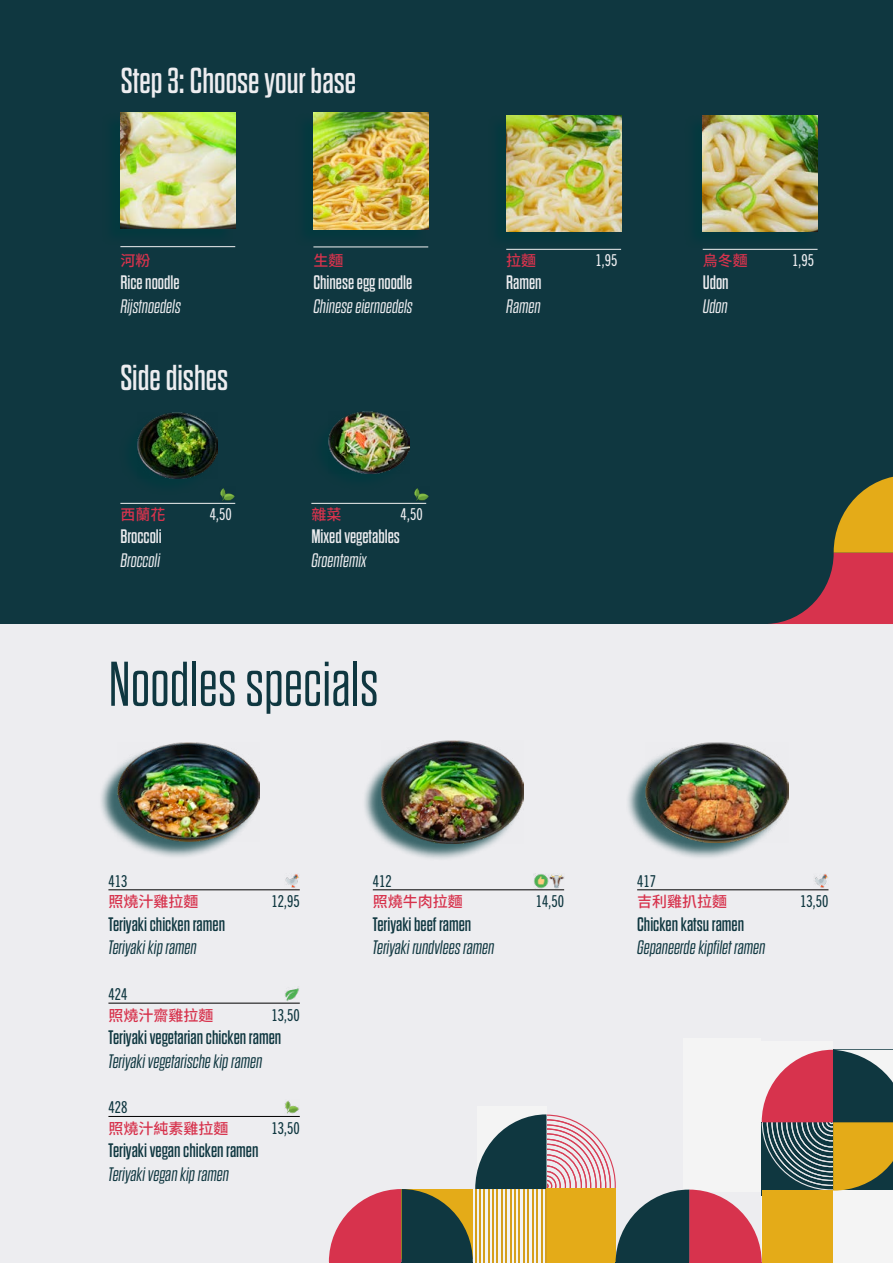
<style>
.page{position:relative;width:893px;height:1263px;background:#0f3740}
.page>*{position:absolute;margin:0;border:0;box-sizing:border-box;transform-origin:0 0}
.t1{font:300 63px "Dharma Gothic E";color:#0f3740}
.t2{font:36px "Dharma Gothic E";color:#ededf0}
.t3{font:italic 300 19.5px "Dharma Gothic E";color:#0f3740}
.t4{font:19.5px "Dharma Gothic E";color:#0f3740}
.t5{font:19.5px "Dharma Gothic E";color:#ededf0}
.t6{font:italic 300 19.5px "Dharma Gothic E";color:#ededf0}
.t7{font:16.5px "Trade Gothic Next SR Pro Cm";color:#0f3740}
.t8{font:16.5px "Trade Gothic Next SR Pro Cm";color:#ededf0}
.t9{font:500 15px "Source Han Sans TW";color:#d7334d}
</style>
<div class="page">
<div style="left:0;top:624px;width:893px;height:639px;background:#ededf0"></div>
<div style="left:756px;top:1041px;width:76px;height:81px;background:#f4f4f4"></div>
<div style="left:683px;top:1039px;width:78px;height:153px;background:#f4f4f4"></div>
<svg style="left:329px;top:1050px;width:564px;height:213px"></svg>
<div style="left:762px;top:1190px;width:70px;height:73px;background:#e4ab18"></div>
<svg style="left:768px;top:476px;width:125px;height:148px"></svg>
<img style="left:138px;top:412px;width:80px;height:67px">
<img style="left:329px;top:411px;width:80px;height:62px">
<img style="left:220px;top:488px;width:15px;height:13px">
<hr style="left:120px;top:503px;width:115px;height:1px;background:#f2f2f2">
<img style="left:414px;top:488px;width:15px;height:13px">
<hr style="left:311px;top:503px;width:115px;height:1px;background:#f2f2f2">
<div style="left:295px;top:113px;width:132px;height:133px;background:#09373f"></div>
<img style="left:313px;top:113px;width:115px;height:116px">
<hr style="left:313px;top:247px;width:115px;height:1px;background:#f2f2f2">
<div style="left:102px;top:113px;width:132px;height:133px;background:#09373f"></div>
<img style="left:120px;top:113px;width:115px;height:116px">
<hr style="left:120px;top:246px;width:115px;height:1px;background:#f2f2f2">
<div style="left:488px;top:115px;width:132px;height:134px;background:#09373f"></div>
<img style="left:506px;top:115px;width:115px;height:116px">
<hr style="left:506px;top:249px;width:115px;height:1px;background:#f2f2f2">
<div style="left:684px;top:115px;width:132px;height:134px;background:#0a373f"></div>
<img style="left:703px;top:115px;width:115px;height:116px">
<hr style="left:703px;top:249px;width:115px;height:1px;background:#f2f2f2">
<div style="left:626px;top:743px;width:159px;height:117px;background:#00393e;opacity:.75"></div>
<img style="left:646px;top:742px;width:142px;height:100px">
<div style="left:362px;top:743px;width:159px;height:118px;background:#00393e;opacity:.75"></div>
<img style="left:382px;top:741px;width:142px;height:102px">
<div style="left:98px;top:744px;width:158px;height:115px;background:#00393e;opacity:.75"></div>
<img style="left:117px;top:743px;width:142px;height:98px">
<hr style="left:108px;top:889px;width:192px;height:1px;background:#000">
<img style="left:285px;top:874px;width:14px;height:14px">
<hr style="left:637px;top:889px;width:191px;height:1px;background:#000">
<img style="left:815px;top:874px;width:13px;height:14px">
<hr style="left:373px;top:889px;width:191px;height:1px;background:#000">
<img style="left:534px;top:873px;width:30px;height:15px">
<hr style="left:108px;top:1003px;width:192px;height:1px;background:#000">
<img style="left:285px;top:988px;width:14px;height:13px">
<hr style="left:108px;top:1116px;width:192px;height:1px;background:#000">
<img style="left:285px;top:1100px;width:14px;height:14px">
<h2 class="t2" style="left:121px;top:62px;width:237px">Step 3: Choose your base</h2>
<p class="t9" style="left:120px;top:252px;width:31px">河粉</p>
<p class="t5" style="left:120px;top:273px;width:61px">Rice noodle</p>
<p class="t6" style="left:120px;top:296px;width:62px">Rijstnoedels</p>
<h2 class="t2" style="left:120px;top:360px;width:109px">Side dishes</h2>
<p class="t9" style="left:120px;top:506px;width:46px">西蘭花</p>
<p class="t8" style="left:210px;top:503px;width:24px">4,50</p>
<p class="t5" style="left:120px;top:527px;width:43px">Broccoli</p>
<p class="t6" style="left:120px;top:550px;width:41px">Broccoli</p>
<p class="t9" style="left:313px;top:252px;width:31px">生麵</p>
<p class="t5" style="left:313px;top:273px;width:101px">Chinese egg noodle</p>
<p class="t6" style="left:313px;top:297px;width:101px">Chinese eiernoedels</p>
<p class="t9" style="left:311px;top:506px;width:31px">雜菜</p>
<p class="t8" style="left:401px;top:503px;width:24px">4,50</p>
<p class="t5" style="left:311px;top:527px;width:90px">Mixed vegetables</p>
<p class="t6" style="left:311px;top:550px;width:57px">Groentemix</p>
<h1 class="t1" style="left:108px;top:653px;width:272px">Noodles specials</h1>
<p class="t9" style="left:506px;top:252px;width:31px">拉麵</p>
<p class="t8" style="left:595px;top:249px;width:24px">1,95</p>
<p class="t5" style="left:506px;top:273px;width:37px">Ramen</p>
<p class="t6" style="left:506px;top:296px;width:36px">Ramen</p>
<p class="t9" style="left:703px;top:252px;width:46px">烏冬麵</p>
<p class="t8" style="left:792px;top:249px;width:24px">1,95</p>
<p class="t5" style="left:703px;top:273px;width:27px">Udon</p>
<p class="t6" style="left:703px;top:296px;width:27px">Udon</p>
<p class="t7" style="left:108px;top:870px;width:21px">413</p>
<p class="t9" style="left:108px;top:893px;width:91px">照燒汁雞拉麵</p>
<p class="t7" style="left:271px;top:890px;width:30px">12,95</p>
<p class="t4" style="left:108px;top:914px;width:118px">Teriyaki chicken ramen</p>
<p class="t3" style="left:108px;top:938px;width:90px">Teriyaki kip ramen</p>
<p class="t7" style="left:108px;top:983px;width:21px">424</p>
<p class="t9" style="left:108px;top:1007px;width:106px">照燒汁齋雞拉麵</p>
<p class="t7" style="left:271px;top:1004px;width:30px">13,50</p>
<p class="t4" style="left:108px;top:1028px;width:174px">Teriyaki vegetarian chicken ramen</p>
<p class="t3" style="left:108px;top:1051px;width:155px">Teriyaki vegetarische kip ramen</p>
<p class="t7" style="left:108px;top:1096px;width:21px">428</p>
<p class="t9" style="left:108px;top:1120px;width:121px">照燒汁純素雞拉麵</p>
<p class="t7" style="left:271px;top:1117px;width:30px">13,50</p>
<p class="t4" style="left:108px;top:1141px;width:152px">Teriyaki vegan chicken ramen</p>
<p class="t3" style="left:108px;top:1164px;width:122px">Teriyaki vegan kip ramen</p>
<p class="t7" style="left:373px;top:870px;width:21px">412</p>
<p class="t9" style="left:373px;top:893px;width:91px">照燒牛肉拉麵</p>
<p class="t7" style="left:536px;top:890px;width:30px">14,50</p>
<p class="t4" style="left:373px;top:914px;width:100px">Teriyaki beef ramen</p>
<p class="t3" style="left:373px;top:938px;width:123px">Teriyaki rundvlees ramen</p>
<p class="t7" style="left:637px;top:870px;width:21px">417</p>
<p class="t9" style="left:637px;top:893px;width:91px">吉利雞扒拉麵</p>
<p class="t7" style="left:800px;top:890px;width:30px">13,50</p>
<p class="t4" style="left:637px;top:914px;width:108px">Chicken katsu ramen</p>
<p class="t3" style="left:637px;top:938px;width:130px">Gepaneerde kipfilet ramen</p>
</div>
